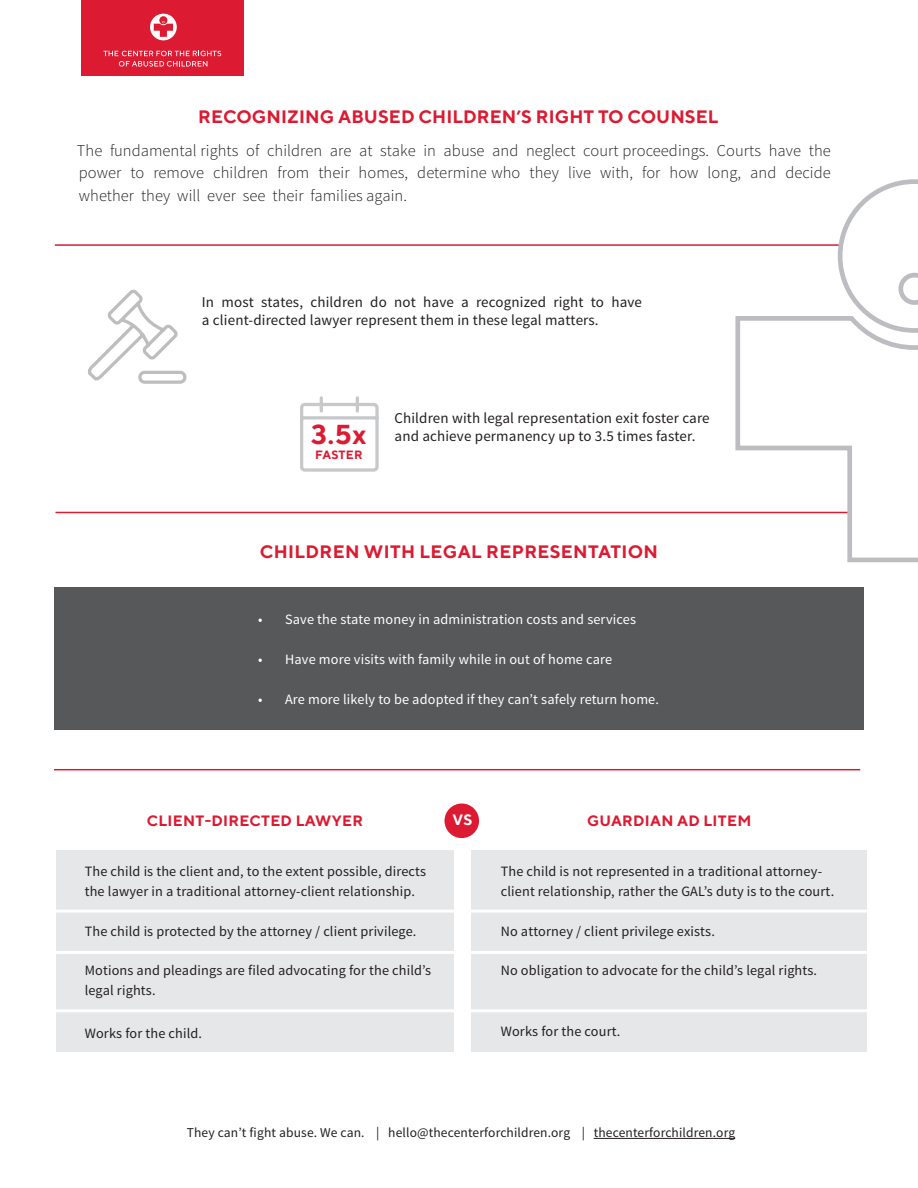
<style>
.page{position:relative;width:918px;height:1188px;background:#fff}
.page>*{position:absolute;margin:0;border:0;box-sizing:border-box;transform-origin:0 0}
.t1{font:700 27.45px "TT Norms";color:#dc1a32}
.t2{font:700 18px "TT Norms";letter-spacing:.005em;color:#dc1a32}
.t3{font:300 16.5px/22.5px "Source Sans Pro";letter-spacing:.005em;color:#231f20;text-align:justify}
.t4{font:15px/18px "Source Sans Pro";letter-spacing:.01em;color:#231f20}
.t5{font:700 15px "TT Norms";letter-spacing:.02em;color:#dc1a32}
.t6{font:700 15px "TT Norms";color:#fff}
.t7{font:14.25px/19.5px "Source Sans Pro";letter-spacing:.01em;color:#231f20}
.t8{font:14.25px "Source Sans Pro";letter-spacing:.01em;color:#fff}
.t9{font:13.5px "Source Sans Pro";letter-spacing:.01em;color:#231f20}
.t10{font:700 12px "TT Norms";letter-spacing:.02em;color:#dc1a32}
</style>
<div class="page">
<hr style="left:55px;top:244px;width:806px;height:2px;background:#dc1a32">
<hr style="left:56px;top:512px;width:806px;height:1px;background:#dc1a32">
<svg style="left:733px;top:316px;width:185px;height:247px"></svg>
<svg style="left:738px;top:179px;width:180px;height:381px"></svg>
<div style="left:81px;top:0;width:163px;height:76px;background:#dc1a32"></div>
<svg style="left:150px;top:14px;width:27px;height:26px"></svg>
<svg style="left:154px;top:16px;width:19px;height:21px"></svg>
<svg style="left:103px;top:51px;width:118px;height:16px"></svg>
<hr style="left:594px;top:1138px;width:141px;height:1px;background:#231f20">
<div style="left:54px;top:587px;width:810px;height:143px;background:#57585a"></div>
<svg style="left:300px;top:396px;width:79px;height:76px"></svg>
<div style="left:56px;top:850px;width:397px;height:202px;background:#e6e7e9"></div>
<div style="left:471px;top:850px;width:395px;height:202px;background:#e6e7e9"></div>
<hr style="left:53px;top:910px;width:821px;height:3px;background:#fff">
<hr style="left:53px;top:951px;width:821px;height:3px;background:#fff">
<hr style="left:48px;top:1009px;width:821px;height:3px;background:#fff">
<div style="left:445px;top:804px;width:34px;height:34px;background:#dc1a32;border-radius:50%"></div>
<svg style="left:88px;top:289px;width:99px;height:95px"></svg>
<hr style="left:54px;top:769px;width:806px;height:1px;background:#dc1a32">
<p class="t2" style="left:198px;top:106px;width:522px">RECOGNIZING ABUSED CHILDREN’S RIGHT TO COUNSEL</p>
<p class="t3" style="left:77px;top:139px;width:755px">The fundamental rights of children are at stake in abuse and neglect court proceedings. Courts have the power to remove children from their homes, determine who they live with, for how long, and decide whether they will ever see their families again.</p>
<p class="t4" style="left:202px;top:293px;width:442px">In most states, children do not have a recognized right to have a client-directed lawyer represent them in these legal matters.</p>
<h1 class="t1" style="left:311px;top:417px;width:57px">3.5x</h1>
<p class="t10" style="left:315px;top:447px;width:49px">FASTER</p>
<p class="t4" style="left:395px;top:410px;width:317px">Children with legal representation exit foster care and achieve permanency up to 3.5 times faster.</p>
<p class="t2" style="left:260px;top:540px;width:400px">CHILDREN WITH LEGAL REPRESENTATION</p>
<p class="t8" style="left:258px;top:611px;width:379px">• Save the state money in administration costs and services</p>
<p class="t8" style="left:258px;top:650px;width:355px">• Have more visits with family while in out of home care</p>
<p class="t8" style="left:258px;top:690px;width:402px">• Are more likely to be adopted if they can’t safely return home.</p>
<p class="t5" style="left:147px;top:811px;width:218px">CLIENT-DIRECTED LAWYER</p>
<p class="t6" style="left:452px;top:811px;width:22px">VS</p>
<p class="t5" style="left:587px;top:811px;width:166px">GUARDIAN AD LITEM</p>
<p class="t7" style="left:85px;top:862px;width:343px">The child is the client and, to the extent possible, directs the lawyer in a traditional attorney-client relationship.</p>
<p class="t7" style="left:85px;top:921px;width:333px">The child is protected by the attorney / client privilege.</p>
<p class="t7" style="left:85px;top:961px;width:348px">Motions and pleadings are filed advocating for the child’s legal rights.</p>
<p class="t7" style="left:85px;top:1023px;width:119px">Works for the child.</p>
<p class="t7" style="left:501px;top:862px;width:335px">The child is not represented in a traditional attorney&shy;client relationship, rather the GAL’s duty is to the court.</p>
<p class="t7" style="left:501px;top:921px;width:216px">No attorney / client privilege exists.</p>
<p class="t7" style="left:501px;top:961px;width:318px">No obligation to advocate for the child’s legal rights.</p>
<p class="t7" style="left:501px;top:1022px;width:121px">Works for the court.</p>
<p class="t9" style="left:187px;top:1124px;width:550px">They can’t fight abuse. We can. | hello@thecenterforchildren.org | thecenterforchildren.org</p>
</div>
